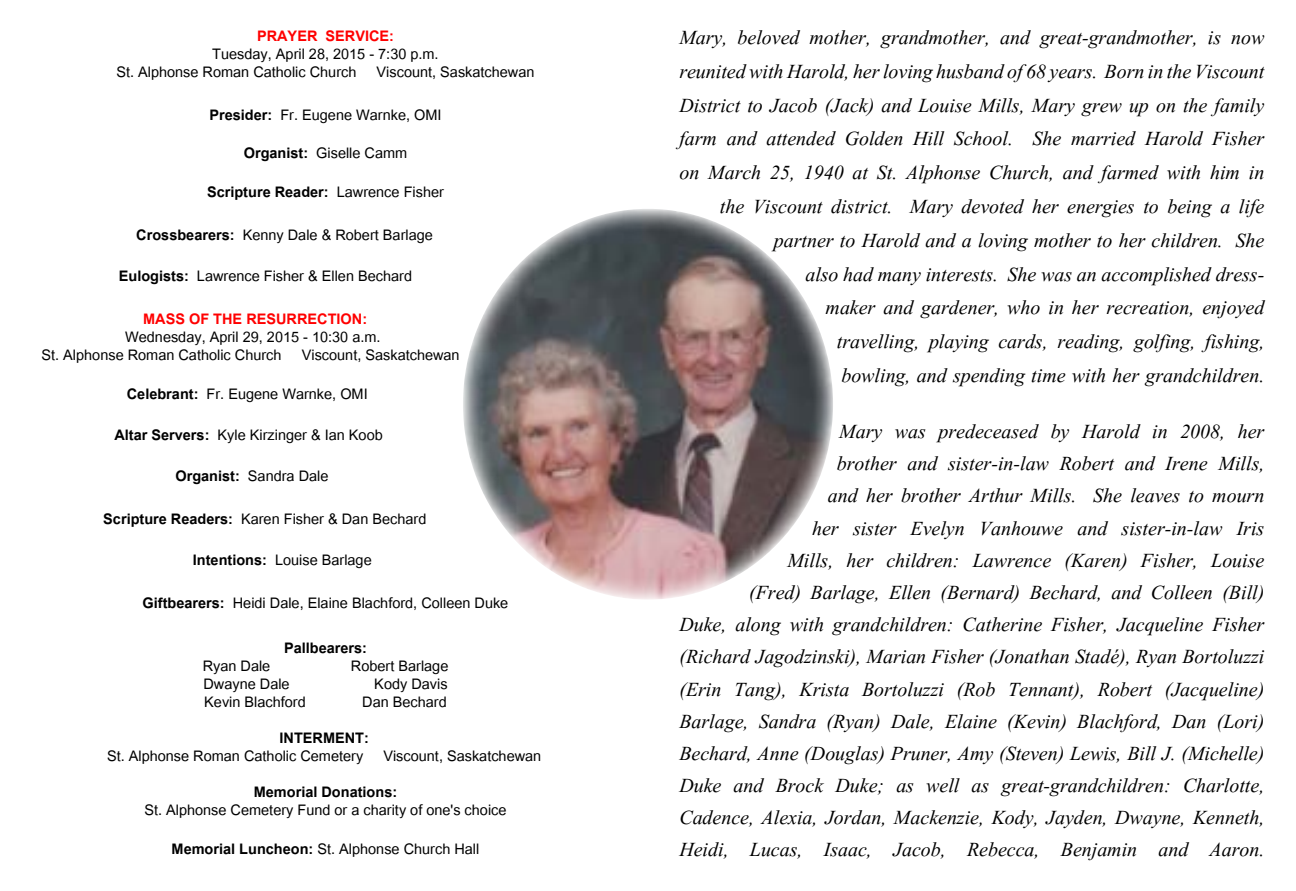
<style>
.page{position:relative;width:1296px;height:891px;background:#fff}
.page>*{position:absolute;margin:0;border:0;box-sizing:border-box;transform-origin:0 0}
.t1{font:24.75px/32.2px "Vijaya";color:#000;text-align:right}
.t2{font:20.25px/18px "Utsaah";color:#000;text-align:center}
.t3{font:700 20.25px "Utsaah";color:#000}
.t4{font:700 20.25px "Utsaah";color:#f00}
.s1{font-weight:700}
.s2{font-weight:400}
.s3{font-weight:700;color:#f00}
</style>
<div class="page">
<img style="left:463px;top:209px;width:370px;height:390px">
<p class="t4" style="left:257px;top:26px;width:139px">PRAYER SERVICE:</p>
<p class="t2" style="left:116px;top:47px;width:420px">Tuesday, April 28, 2015 - 7:30 p.m.<br>St. Alphonse Roman Catholic Church Viscount, Saskatchewan</p>
<p class="t2" style="left:209px;top:107px;width:234px"><span class="s1">Presider:</span> Fr. Eugene Warnke, OMI</p>
<p class="t2" style="left:244px;top:146px;width:165px"><span class="s1">Organist:</span> Giselle Camm</p>
<p class="t3" style="left:207px;top:182px;width:238px">Scripture Reader: <span class="s2">Lawrence Fisher</span></p>
<p class="t2" style="left:136px;top:227px;width:298px"><span class="s1">Crossbearers:</span> Kenny Dale &amp; Robert Barlage</p>
<p class="t2" style="left:143px;top:256px;width:270px;line-height:43px;text-align:left;text-indent:-24px"><span class="s1">Eulogists:</span> Lawrence Fisher &amp; Ellen Bechard<br><span class="s3">MASS OF THE RESURRECTION:</span></p>
<p class="t2" style="left:42px;top:330px;width:420px">Wednesday, April 29, 2015 - 10:30 a.m.<br>St. Alphonse Roman Catholic Church Viscount, Saskatchewan</p>
<p class="t2" style="left:127px;top:386px;width:242px"><span class="s1">Celebrant:</span> Fr. Eugene Warnke, OMI</p>
<p class="t2" style="left:114px;top:427px;width:270px"><span class="s1">Altar Servers:</span> Kyle Kirzinger &amp; Ian Koob</p>
<p class="t2" style="left:103px;top:455px;width:325px;line-height:43.6px;text-align:left;text-indent:72px"><span class="s1">Organist:</span> Sandra Dale<br><span class="s1">Scripture Readers:</span> Karen Fisher &amp; Dan Bechard</p>
<p class="t2" style="left:193px;top:553px;width:180px"><span class="s1">Intentions:</span> Louise Barlage</p>
<p class="t2" style="left:143px;top:596px;width:367px"><span class="s1">Giftbearers:</span> Heidi Dale, Elaine Blachford, Colleen Duke</p>
<p class="t3" style="left:284px;top:638px;width:85px">Pallbearers:</p>
<p class="t2" style="left:203px;top:658px;width:69px">Ryan Dale</p>
<p class="t2" style="left:351px;top:658px;width:99px">Robert Barlage</p>
<p class="t2" style="left:204px;top:676px;width:88px">Dwayne Dale</p>
<p class="t2" style="left:374px;top:676px;width:75px">Kody Davis</p>
<p class="t2" style="left:204px;top:694px;width:103px">Kevin Blachford</p>
<p class="t2" style="left:362px;top:694px;width:86px">Dan Bechard</p>
<p class="t3" style="left:280px;top:728px;width:91px">INTERMENT:</p>
<p class="t2" style="left:107px;top:749px;width:436px">St. Alphonse Roman Catholic Cemetery Viscount, Saskatchewan</p>
<p class="t3" style="left:254px;top:782px;width:145px">Memorial Donations:</p>
<p class="t2" style="left:144px;top:802px;width:364px">St. Alphonse Cemetery Fund or a charity of one's choice</p>
<p class="t2" style="left:172px;top:842px;width:309px"><span class="s1">Memorial Luncheon:</span> St. Alphonse Church Hall</p>
<p class="t1" style="left:679px;top:18px;width:587px;line-height:33.8px">Mary, beloved mother, grandmother, and great-grandmother, is now reunited with Harold, her loving husband of 68 years. Born in the Viscount District to Jacob (Jack) and Louise Mills, Mary grew up on the family farm and attended Golden Hill School. She married Harold Fisher on March 25, 1940 at St. Alphonse Church, and farmed with him in the Viscount district. Mary devoted her energies to being a life partner to Harold and a loving mother to her children. She<br>also had many interests. She was an accomplished dress-<br>maker and gardener, who in her recreation, enjoyed<br>travelling, playing cards, reading, golfing, fishing,<br>bowling, and spending time with her grandchildren.</p>
<p class="t1" style="left:679px;top:413px;width:587px">Mary was predeceased by Harold in 2008, her<br>brother and sister-in-law Robert and Irene Mills,<br>and her brother Arthur Mills. She leaves to mourn<br>her sister Evelyn Vanhouwe and sister-in-law Iris<br>Mills, her children: Lawrence (Karen) Fisher, Louise<br>(Fred) Barlage, Ellen (Bernard) Bechard, and Colleen (Bill)<br>Duke, along with grandchildren: Catherine Fisher, Jacqueline Fisher (Richard Jagodzinski), Marian Fisher (Jonathan Stadé), Ryan Bortoluzzi (Erin Tang), Krista Bortoluzzi (Rob Tennant), Robert (Jacqueline)<br>Barlage, Sandra (Ryan) Dale, Elaine (Kevin) Blachford, Dan (Lori)<br>Bechard, Anne (Douglas) Pruner, Amy (Steven) Lewis, Bill J. (Michelle)<br>Duke and Brock Duke; as well as great-grandchildren: Charlotte, Cadence, Alexia, Jordan, Mackenzie, Kody, Jayden, Dwayne, Kenneth, Heidi, Lucas, Isaac, Jacob, Rebecca, Benjamin and Aaron.</p>
</div>
